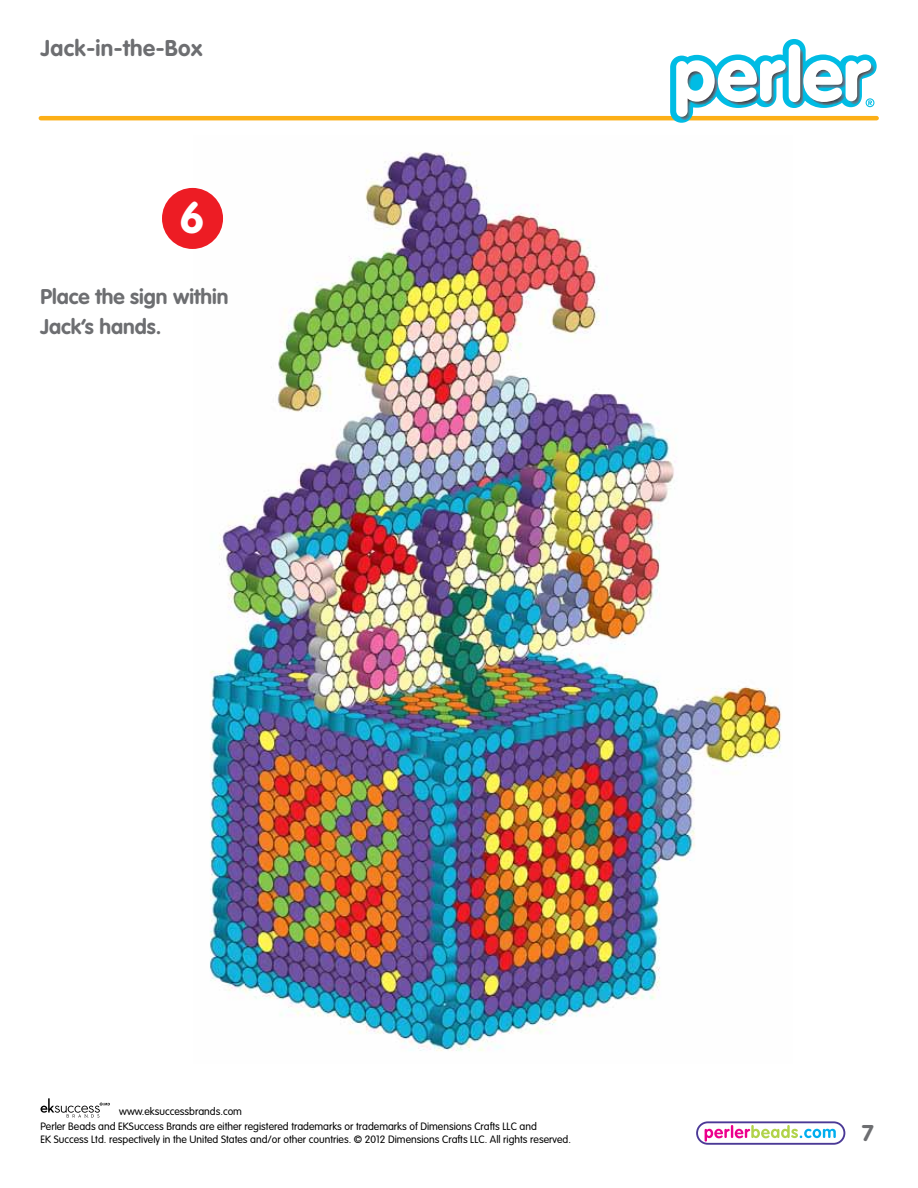
<style>
.page{position:relative;width:918px;height:1188px;background:#fff}
.page>*{position:absolute;margin:0;border:0;box-sizing:border-box;transform-origin:0 0}
.t1{font:700 43.5px "VAG Rounded Std";color:#fff}
.t2{font:700 22.5px "VAG Rounded Std";letter-spacing:.02em;color:#6d6e71}
.t3{font:700 21px/30px "VAG Rounded Std";color:#6d6e71}
.t4{font:300 10.5px/15px "VAG Rounded Std";color:#000}
</style>
<div class="page">
<hr style="left:41px;top:116px;width:836px;height:4px;background:#fcaf17">
<div style="left:696px;top:1121px;width:149px;height:24px;border:2px solid #4b3996;border-radius:11px"></div>
<svg style="left:705px;top:1125px;width:131px;height:17px"></svg>
<svg style="left:670px;top:39px;width:207px;height:84px"></svg>
<svg style="left:41px;top:1098px;width:69px;height:20px"></svg>
<img style="left:193px;top:152px;width:589px;height:899px">
<div style="left:162px;top:188px;width:61px;height:61px;background:#ed1c24;border-radius:50%"></div>
<h2 class="t2" style="left:41px;top:35px;width:163px">Jack-in-the-Box</h2>
<h1 class="t1" style="left:180px;top:193px;width:26px">6</h1>
<h3 class="t3" style="left:40px;top:283px;width:190px">Place the sign within<br>Jack’s hands.</h3>
<p class="t4" style="left:40px;top:1104px;width:498px;text-indent:79px">www.eksuccessbrands.com<br>Perler Beads and EKSuccess Brands are either registered trademarks or trademarks of Dimensions Crafts LLC and</p>
<p class="t4" style="left:40px;top:1132px;width:532px">EK Success Ltd. respectively in the United States and/or other countries. © 2012 Dimensions Crafts LLC. All rights reserved.</p>
<h2 class="t2" style="left:862px;top:1120px;width:14px">7</h2>
</div>
